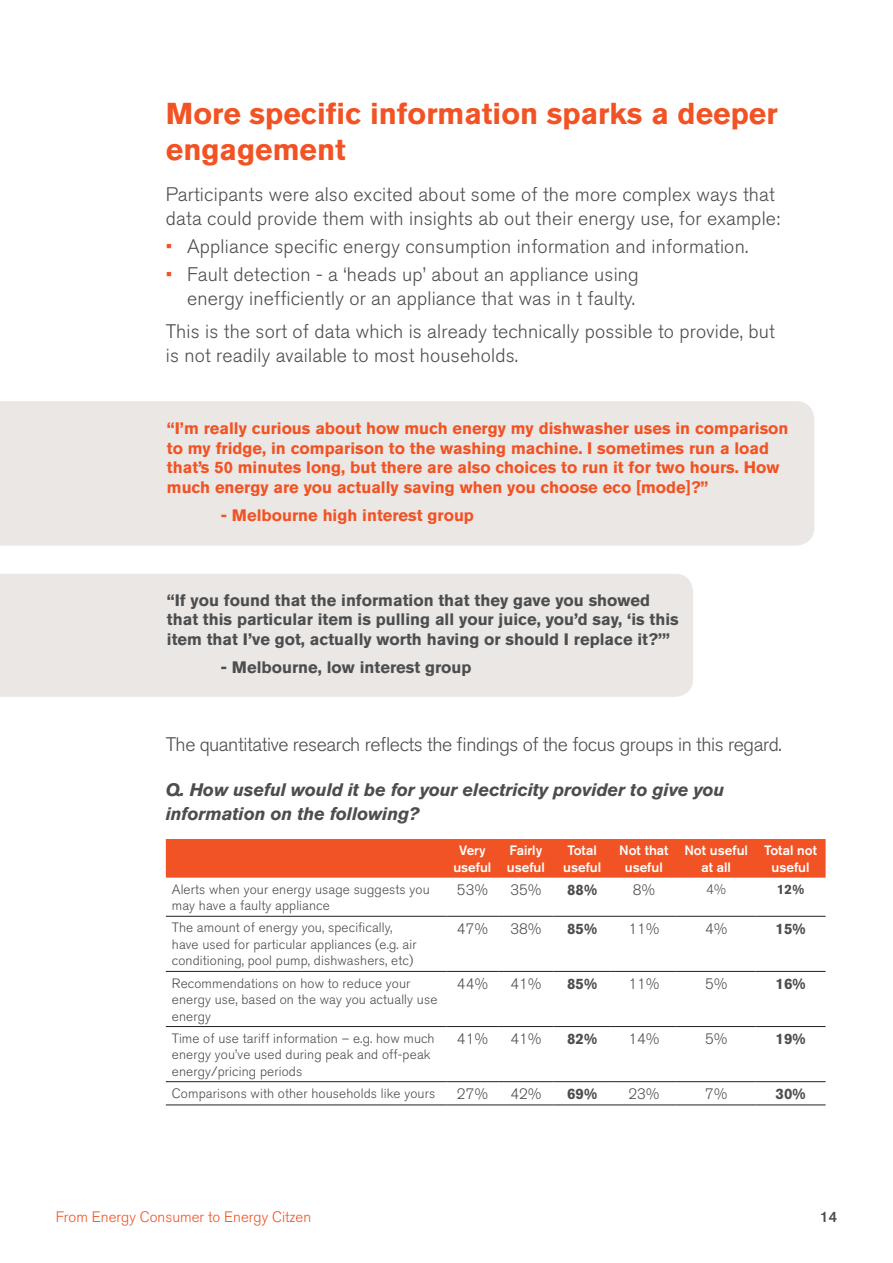
<style>
.page{position:relative;width:893px;height:1263px;background:#fff}
.page>*{position:absolute;margin:0;border:0;box-sizing:border-box;transform-origin:0 0}
.t1{font:700 30px/36px "Akzidenz Grotesk BE";color:#f15324}
.t2{font:300 19.5px/24px "Akzidenz Grotesk BE";letter-spacing:.01em;color:#4c4d4e}
.t3{font:300 19.5px "Akzidenz Grotesk BE";letter-spacing:-.02em;color:#4c4d4e}
.t4{font:italic 700 18px/24px "Akzidenz Grotesk BE";letter-spacing:-.01em;color:#4c4d4e}
.t5{font:700 16.5px/19.5px "Akzidenz Grotesk BE";color:#f15324}
.t6{font:700 16.5px/19.5px "Akzidenz Grotesk BE";color:#4c4d4e}
.t7{font:300 15px "Akzidenz Grotesk BE";letter-spacing:.01em;color:#4c4d4e}
.t8{font:300 15px "Akzidenz Grotesk BE";color:#f15324}
.t9{font:700 15px "Akzidenz Grotesk BE";letter-spacing:.01em;color:#4c4d4e}
.t10{font:500 15px "Akzidenz Grotesk BE";color:#4c4d4e}
.t11{font:300 13.5px/16.5px "Akzidenz Grotesk BE";letter-spacing:.01em;color:#4c4d4e}
.t12{font:500 13.5px/16.5px "Akzidenz Grotesk BE";color:#fff;text-align:center}
.t13{font:700 13.5px "Akzidenz Grotesk BE";color:#4c4d4e}
.s1{color:#f15324}
</style>
<div class="page">
<div style="left:0;top:401px;width:814px;height:144px;background:#eae7e5"></div>
<div style="left:0;top:574px;width:693px;height:123px;background:#eae7e5"></div>
<div style="left:166px;top:839px;width:660px;height:39px;background:#f15324"></div>
<hr style="left:166px;top:916px;width:280px;height:1px;background:#231f20">
<hr style="left:446px;top:916px;width:52px;height:1px;background:#231f20">
<hr style="left:498px;top:916px;width:55px;height:1px;background:#231f20">
<hr style="left:553px;top:916px;width:58px;height:1px;background:#231f20">
<hr style="left:611px;top:916px;width:66px;height:1px;background:#231f20">
<hr style="left:677px;top:916px;width:78px;height:1px;background:#231f20">
<hr style="left:755px;top:916px;width:71px;height:1px;background:#231f20">
<hr style="left:166px;top:971px;width:280px;height:1px;background:#231f20">
<hr style="left:446px;top:971px;width:52px;height:1px;background:#231f20">
<hr style="left:498px;top:971px;width:55px;height:1px;background:#231f20">
<hr style="left:553px;top:971px;width:58px;height:1px;background:#231f20">
<hr style="left:611px;top:971px;width:66px;height:1px;background:#231f20">
<hr style="left:677px;top:971px;width:78px;height:1px;background:#231f20">
<hr style="left:755px;top:971px;width:71px;height:1px;background:#231f20">
<hr style="left:166px;top:1026px;width:280px;height:1px;background:#231f20">
<hr style="left:446px;top:1026px;width:52px;height:1px;background:#231f20">
<hr style="left:498px;top:1026px;width:55px;height:1px;background:#231f20">
<hr style="left:553px;top:1026px;width:58px;height:1px;background:#231f20">
<hr style="left:611px;top:1026px;width:66px;height:1px;background:#231f20">
<hr style="left:677px;top:1026px;width:78px;height:1px;background:#231f20">
<hr style="left:755px;top:1026px;width:71px;height:1px;background:#231f20">
<hr style="left:166px;top:1081px;width:280px;height:1px;background:#231f20">
<hr style="left:446px;top:1081px;width:52px;height:1px;background:#231f20">
<hr style="left:498px;top:1081px;width:55px;height:1px;background:#231f20">
<hr style="left:553px;top:1081px;width:58px;height:1px;background:#231f20">
<hr style="left:611px;top:1081px;width:66px;height:1px;background:#231f20">
<hr style="left:677px;top:1081px;width:78px;height:1px;background:#231f20">
<hr style="left:755px;top:1081px;width:71px;height:1px;background:#231f20">
<hr style="left:166px;top:1105px;width:280px;height:1px;background:#231f20">
<hr style="left:446px;top:1105px;width:52px;height:1px;background:#231f20">
<hr style="left:498px;top:1105px;width:55px;height:1px;background:#231f20">
<hr style="left:553px;top:1105px;width:58px;height:1px;background:#231f20">
<hr style="left:611px;top:1105px;width:66px;height:1px;background:#231f20">
<hr style="left:677px;top:1105px;width:78px;height:1px;background:#231f20">
<hr style="left:755px;top:1105px;width:71px;height:1px;background:#231f20">
<h1 class="t1" style="left:166px;top:95px;width:613px">More specific information sparks a deeper engagement</h1>
<p class="t2" style="left:166px;top:182px;width:616px">Participants were also excited about some of the more complex ways that data could provide them with insights ab out their energy use, for example:</p>
<p class="t2" style="left:166px;top:235px;width:584px"><span class="s1">•</span> Appliance specific energy consumption information and information.</p>
<p class="t2" style="left:166px;top:263px;width:474px;text-align:right"><span class="s1">•</span> Fault detection - a ‘heads up’ about an appliance using energy inefficiently or an appliance that was in t faulty.</p>
<p class="t2" style="left:166px;top:319px;width:611px">This is the sort of data which is already technically possible to provide, but is not readily available to most households.</p>
<p class="t5" style="left:167px;top:419px;width:623px">“I’m really curious about how much energy my dishwasher uses in comparison to my fridge, in comparison to the washing machine. I sometimes run a load that’s 50 minutes long, but there are also choices to run it for two hours. How much energy are you actually saving when you choose eco [mode]?”</p>
<p class="t5" style="left:221px;top:505px;width:254px">- Melbourne high interest group</p>
<p class="t6" style="left:167px;top:590px;width:513px">“If you found that the information that they gave you showed that this particular item is pulling all your juice, you’d say, ‘is this item that I’ve got, actually worth having or should I replace it?’”</p>
<p class="t6" style="left:221px;top:657px;width:252px">- Melbourne, low interest group</p>
<p class="t3" style="left:166px;top:733px;width:618px">The quantitative research reflects the findings of the focus groups in this regard.</p>
<p class="t4" style="left:166px;top:778px;width:560px">Q. How useful would it be for your electricity provider to give you information on the following?</p>
<p class="t12" style="left:453px;top:842px;width:39px">Very useful</p>
<p class="t12" style="left:507px;top:842px;width:39px;text-align:left">Fairly useful</p>
<p class="t12" style="left:563px;top:842px;width:39px">Total useful</p>
<p class="t12" style="left:619px;top:842px;width:51px">Not that useful</p>
<p class="t12" style="left:684px;top:842px;width:65px">Not useful at all</p>
<p class="t12" style="left:764px;top:842px;width:54px">Total not useful</p>
<p class="t11" style="left:172px;top:881px;width:259px">Alerts when your energy usage suggests you may have a faulty appliance</p>
<p class="t7" style="left:457px;top:881px;width:32px">53%</p>
<p class="t7" style="left:510px;top:881px;width:32px">35%</p>
<p class="t9" style="left:567px;top:881px;width:32px">88%</p>
<p class="t7" style="left:633px;top:881px;width:24px">8%</p>
<p class="t11" style="left:706px;top:881px;width:21px">4%</p>
<p class="t13" style="left:777px;top:881px;width:29px">12%</p>
<p class="t11" style="left:172px;top:920px;width:246px">The amount of energy you, specifically, have used for particular appliances (e.g. air conditioning, pool pump, dishwashers, etc)</p>
<p class="t7" style="left:457px;top:920px;width:32px">47%</p>
<p class="t7" style="left:510px;top:920px;width:32px">38%</p>
<p class="t9" style="left:567px;top:920px;width:32px">85%</p>
<p class="t7" style="left:628px;top:920px;width:32px">11%</p>
<p class="t7" style="left:705px;top:920px;width:24px">4%</p>
<p class="t9" style="left:775px;top:920px;width:32px">15%</p>
<p class="t11" style="left:172px;top:975px;width:267px">Recommendations on how to reduce your energy use, based on the way you actually use energy</p>
<p class="t7" style="left:457px;top:975px;width:32px">44%</p>
<p class="t7" style="left:510px;top:975px;width:32px">41%</p>
<p class="t9" style="left:567px;top:975px;width:32px">85%</p>
<p class="t7" style="left:628px;top:975px;width:32px">11%</p>
<p class="t7" style="left:705px;top:975px;width:24px">5%</p>
<p class="t9" style="left:775px;top:975px;width:32px">16%</p>
<p class="t11" style="left:172px;top:1030px;width:264px">Time of use tariff information – e.g. how much energy you’ve used during peak and off-peak energy/pricing periods</p>
<p class="t7" style="left:457px;top:1030px;width:32px">41%</p>
<p class="t7" style="left:510px;top:1030px;width:32px">41%</p>
<p class="t9" style="left:567px;top:1030px;width:32px">82%</p>
<p class="t7" style="left:628px;top:1030px;width:32px">14%</p>
<p class="t7" style="left:705px;top:1030px;width:24px">5%</p>
<p class="t9" style="left:775px;top:1030px;width:32px">19%</p>
<p class="t11" style="left:172px;top:1085px;width:265px">Comparisons with other households like yours</p>
<p class="t7" style="left:457px;top:1085px;width:32px">27%</p>
<p class="t7" style="left:510px;top:1085px;width:32px">42%</p>
<p class="t9" style="left:567px;top:1085px;width:32px">69%</p>
<p class="t7" style="left:628px;top:1085px;width:32px">23%</p>
<p class="t7" style="left:705px;top:1085px;width:24px">7%</p>
<p class="t9" style="left:775px;top:1085px;width:32px">30%</p>
<p class="t8" style="left:56px;top:1208px;width:257px">From Energy Consumer to Energy Citzen</p>
<p class="t10" style="left:820px;top:1207px;width:18px">14</p>
</div>
